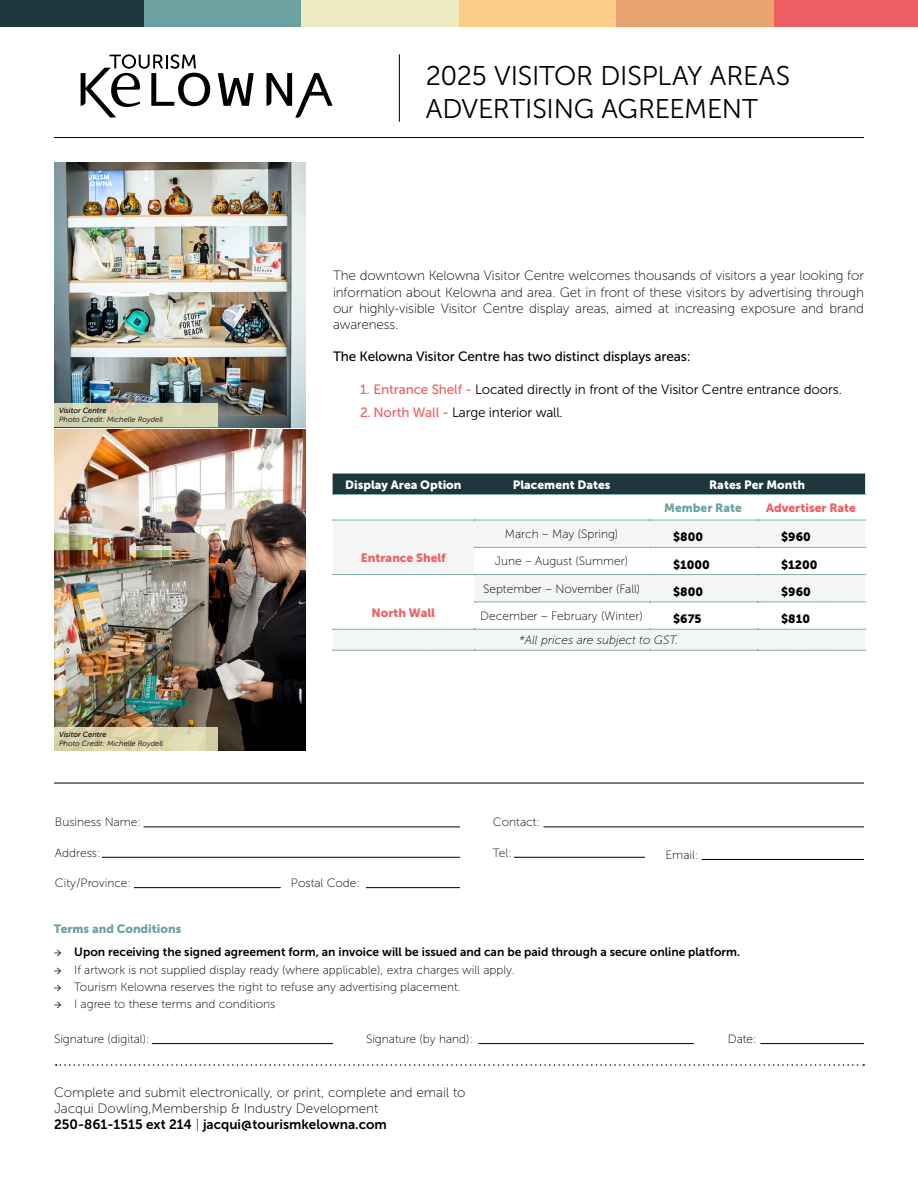
<style>
.page{position:relative;width:918px;height:1188px;background:#fff}
.page>*{position:absolute;margin:0;border:0;box-sizing:border-box;transform-origin:0 0}
.t1{font:27px/32.4px "Museo Sans 300";letter-spacing:-.01em;color:#000}
.t2{font:13.5px/16.2px "Museo Sans 100";color:#000}
.t3{font:13.5px "Museo Sans 300";letter-spacing:-.01em;color:#000}
.t4{font:13.5px "Museo Sans 500";letter-spacing:-.01em;color:#000}
.t5{font:13.5px "Museo Sans 700";color:#000}
.t6{font:12px "Museo Sans 100";color:#000}
.t7{font:12px "Museo Sans 700";color:#000}
.t8{font:12px "Museo Sans 900";color:#fff}
.t9{font:12px "Museo Sans 900";color:#ee5f63}
.t10{font:12px "Museo Sans 900";color:#000}
.t11{font:12px "Museo Sans 900";color:#6ba1a0}
.t12{font:italic 12px "Museo Sans 100";color:#000}
.t13{font:italic 7.5px "Museo Sans 300";color:#000}
.t14{font:italic 7.5px "Museo Sans 500";color:#000}
.s1{font-family:"Museo Sans 500";color:#ee5f63}
.s2{font-family:"Minion Pro"}
.s3{font-family:"Museo Sans 100"}
</style>
<div class="page">
<div style="left:0;top:0;width:144px;height:27px;background:#1e373d"></div>
<div style="left:459px;top:0;width:157px;height:27px;background:#fbcc85"></div>
<div style="left:144px;top:0;width:157px;height:27px;background:#6ba1a0"></div>
<div style="left:616px;top:0;width:158px;height:27px;background:#eca372"></div>
<div style="left:302px;top:0;width:157px;height:27px;background:#edeac0"></div>
<div style="left:774px;top:0;width:144px;height:27px;background:#ee5f63"></div>
<hr style="left:54px;top:783px;width:810px;height:1px;background:#000">
<svg style="left:56px;top:1064px;width:808px;height:2px"></svg>
<hr style="left:152px;top:1043px;width:181px;height:1px;background:#000">
<hr style="left:478px;top:1043px;width:216px;height:1px;background:#000">
<hr style="left:760px;top:1043px;width:104px;height:1px;background:#000">
<svg style="left:333px;top:521px;width:532px;height:129px;fill:#f3f6f5"></svg>
<div style="left:333px;top:474px;width:533px;height:21px;background:#1e373d"></div>
<svg style="left:333px;top:520px;width:533px;height:1px"></svg>
<svg style="left:474px;top:547px;width:392px;height:1px"></svg>
<svg style="left:333px;top:574px;width:533px;height:1px"></svg>
<svg style="left:474px;top:602px;width:392px;height:1px"></svg>
<svg style="left:333px;top:629px;width:533px;height:1px"></svg>
<svg style="left:333px;top:650px;width:533px;height:1px"></svg>
<img style="left:54px;top:162px;width:252px;height:265px">
<img style="left:54px;top:430px;width:252px;height:321px">
<div style="left:54px;top:403px;width:163px;height:24px;background:linear-gradient(to bottom,#d7d4b1,#d6d6b4)"></div>
<svg style="left:54px;top:727px;width:163px;height:24px;background:#dbd5ad"></svg>
<hr style="left:144px;top:827px;width:316px;height:1px;background:#000">
<hr style="left:543px;top:827px;width:321px;height:1px;background:#000">
<hr style="left:102px;top:857px;width:358px;height:1px;background:#000">
<hr style="left:514px;top:857px;width:131px;height:1px;background:#000">
<hr style="left:134px;top:887px;width:147px;height:1px;background:#000">
<hr style="left:366px;top:887px;width:94px;height:1px;background:#000">
<hr style="left:702px;top:859px;width:162px;height:1px;background:#000">
<svg style="left:218px;top:73px;width:36px;height:33px"></svg>
<svg style="left:267px;top:73px;width:66px;height:45px"></svg>
<svg style="left:81px;top:54px;width:129px;height:64px"></svg>
<hr style="left:399px;top:54px;width:1px;height:68px;background:#000">
<hr style="left:54px;top:137px;width:810px;height:1px;background:#000">
<p class="t14" style="left:59px;top:407px;width:49px">Visitor Centre</p>
<p class="t13" style="left:59px;top:416px;width:106px">Photo Credit: Michelle Roydell</p>
<p class="t14" style="left:59px;top:731px;width:49px">Visitor Centre</p>
<p class="t13" style="left:59px;top:740px;width:106px">Photo Credit: Michelle Roydell</p>
<h1 class="t1" style="left:426px;top:60px;width:366px">2025 VISITOR DISPLAY AREAS<br>ADVERTISING AGREEMENT</h1>
<p class="t2" style="left:333px;top:268px;width:533px;text-align:justify">The downtown Kelowna Visitor Centre welcomes thousands of visitors a year looking for information about Kelowna and area. Get in front of these visitors by advertising through our highly-visible Visitor Centre display areas, aimed at increasing exposure and brand awareness.</p>
<p class="t4" style="left:333px;top:349px;width:359px">The Kelowna Visitor Centre has two distinct displays areas:</p>
<p class="t3" style="left:360px;top:382px;width:484px"><span class="s1">1. Entrance Shelf -</span> Located directly in front of the Visitor Centre entrance doors.</p>
<p class="t3" style="left:360px;top:405px;width:204px"><span class="s1">2. North Wall -</span> Large interior wall.</p>
<p class="t8" style="left:345px;top:478px;width:118px">Display Area Option</p>
<p class="t8" style="left:513px;top:478px;width:99px">Placement Dates</p>
<p class="t8" style="left:709px;top:478px;width:98px">Rates Per Month</p>
<p class="t11" style="left:664px;top:501px;width:79px">Member Rate</p>
<p class="t9" style="left:766px;top:501px;width:91px">Advertiser Rate</p>
<p class="t9" style="left:361px;top:551px;width:87px">Entrance Shelf</p>
<p class="t9" style="left:372px;top:606px;width:65px">North Wall</p>
<p class="t6" style="left:505px;top:528px;width:115px">March – May (Spring)</p>
<p class="t10" style="left:673px;top:530px;width:31px">$800</p>
<p class="t10" style="left:781px;top:530px;width:31px">$960</p>
<p class="t6" style="left:495px;top:555px;width:135px">June – August (Summer)</p>
<p class="t10" style="left:673px;top:558px;width:38px">$1000</p>
<p class="t10" style="left:781px;top:558px;width:38px">$1200</p>
<p class="t6" style="left:483px;top:582px;width:159px">September – November (Fall)</p>
<p class="t10" style="left:673px;top:585px;width:31px">$800</p>
<p class="t10" style="left:781px;top:585px;width:31px">$960</p>
<p class="t6" style="left:480px;top:610px;width:164px">December – February (Winter)</p>
<p class="t10" style="left:673px;top:612px;width:30px">$675</p>
<p class="t10" style="left:781px;top:612px;width:30px">$810</p>
<p class="t12" style="left:519px;top:634px;width:161px">*All prices are subject to GST.</p>
<p class="t6" style="left:55px;top:816px;width:88px">Business Name:</p>
<p class="t6" style="left:493px;top:816px;width:49px">Contact:</p>
<p class="t6" style="left:55px;top:846px;width:47px">Address:</p>
<p class="t6" style="left:493px;top:846px;width:20px">Tel:</p>
<p class="t6" style="left:55px;top:876px;width:78px">City/Province:</p>
<p class="t6" style="left:291px;top:876px;width:71px">Postal Code:</p>
<p class="t11" style="left:54px;top:922px;width:129px">Terms and Conditions</p>
<p class="t6" style="left:665px;top:848px;width:34px">Email:</p>
<p class="t7" style="left:54px;top:945px;width:688px"><span class="s2">→</span> Upon receiving the signed agreement form, an invoice will be issued and can be paid through a secure online platform.</p>
<p class="t6" style="left:54px;top:963px;width:462px"><span class="s2">→</span> If artwork is not supplied display ready (where applicable), extra charges will apply.</p>
<p class="t6" style="left:54px;top:980px;width:408px"><span class="s2">→</span> Tourism Kelowna reserves the right to refuse any advertising placement.</p>
<p class="t6" style="left:54px;top:998px;width:223px"><span class="s2">→</span> I agree to these terms and conditions</p>
<p class="t6" style="left:54px;top:1032px;width:97px">Signature (digital):</p>
<p class="t6" style="left:366px;top:1032px;width:109px">Signature (by hand):</p>
<p class="t6" style="left:728px;top:1032px;width:30px">Date:</p>
<p class="t2" style="left:54px;top:1084px;width:413px">Complete and submit electronically, or print, complete and email to<br>Jacqui Dowling,Membership &amp; Industry Development</p>
<p class="t5" style="left:54px;top:1117px;width:334px">250-861-1515 ext 214 <span class="s3">|</span> jacqui@tourismkelowna.com</p>
</div>
